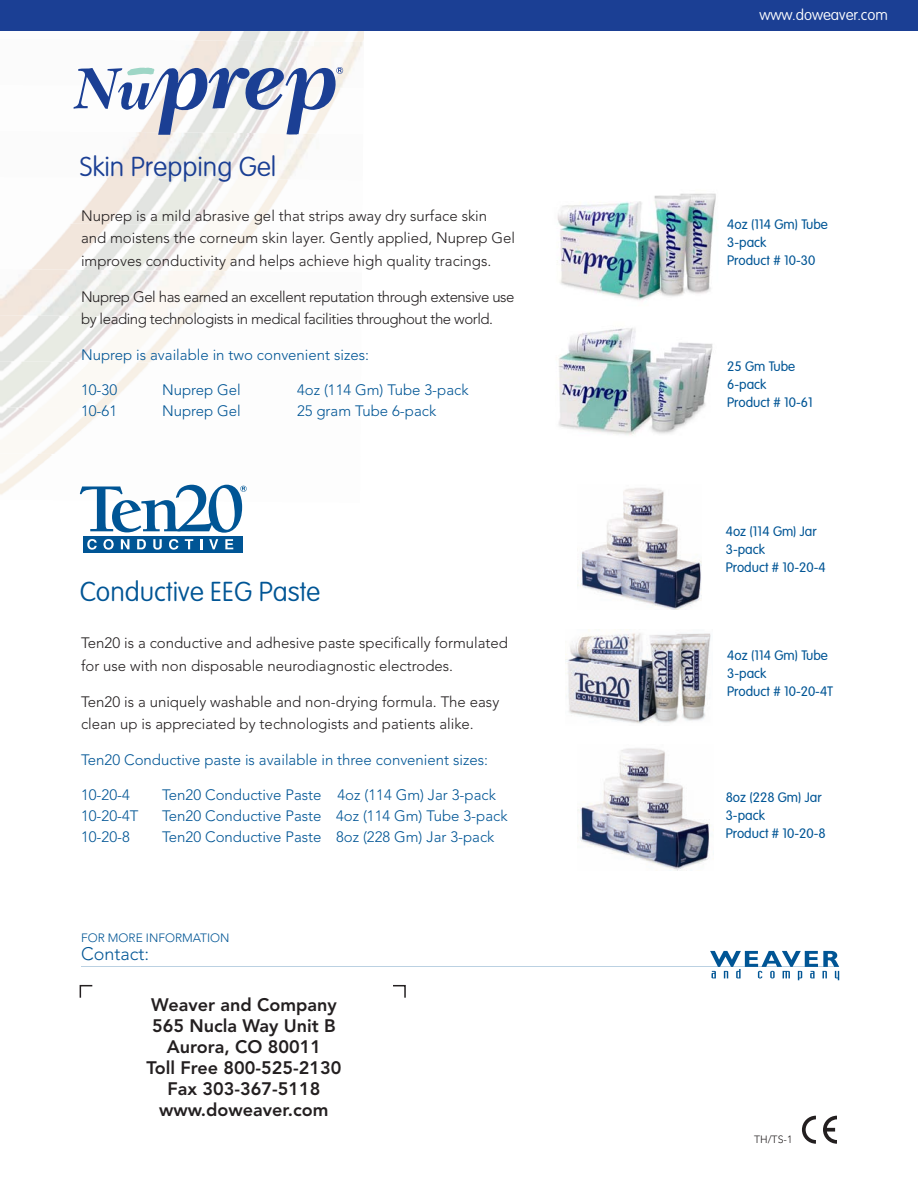
<style>
.page{position:relative;width:918px;height:1188px;background:#fff}
.page>*{position:absolute;margin:0;border:0;box-sizing:border-box;transform-origin:0 0}
.t1{font:100 27px "VAG Rounded";color:#005595}
.t2{font:100 27px "VAG Rounded";color:#1b3f94}
.t3{font:800 18px/21px "Avenir";color:#231f20;text-align:center}
.t4{font:300 18px "Avenir";color:#005595}
.t5{font:300 15px/22.5px "Avenir";color:#231f20}
.t6{font:300 15px "Avenir";color:#005595}
.t7{font:300 15px/22.5px "Avenir";letter-spacing:-.03em;color:#231f20}
.t8{font:100 15px "VAG Rounded";color:#fff}
.t9{font:300 13.5px/18px "VAG Rounded";color:#005595}
.t10{font:300 12px "Avenir";color:#005595}
.t11{font:300 10.5px "Avenir";color:#231f20}
</style>
<div class="page">
<img style="left:0;top:457px;width:230px;height:38px">
<img style="left:0;top:411px;width:102px;height:46px">
<img style="left:0;top:364px;width:148px;height:47px">
<img style="left:0;top:318px;width:188px;height:46px">
<img style="left:0;top:272px;width:225px;height:46px">
<img style="left:27px;top:226px;width:231px;height:46px">
<img style="left:70px;top:180px;width:218px;height:46px">
<img style="left:107px;top:135px;width:209px;height:45px">
<img style="left:181px;top:42px;width:182px;height:41px">
<img style="left:0;top:30px;width:364px;height:12px">
<div style="left:0;top:0;width:918px;height:30px;background:#1b3f94"></div>
<svg style="left:802px;top:1116px;width:14px;height:28px"></svg>
<svg style="left:823px;top:1116px;width:14px;height:28px"></svg>
<img style="left:557px;top:193px;width:159px;height:242px">
<img style="left:577px;top:488px;width:124px;height:121px">
<img style="left:566px;top:629px;width:145px;height:95px">
<img style="left:577px;top:748px;width:137px;height:123px">
<div style="left:83px;top:536px;width:160px;height:17px;background:#005595"></div>
<svg style="left:87px;top:539px;width:10px;height:11px"></svg>
<svg style="left:103px;top:539px;width:11px;height:11px"></svg>
<svg style="left:121px;top:539px;width:8px;height:10px"></svg>
<svg style="left:137px;top:539px;width:9px;height:10px"></svg>
<svg style="left:153px;top:539px;width:9px;height:11px"></svg>
<svg style="left:169px;top:539px;width:9px;height:11px"></svg>
<svg style="left:185px;top:539px;width:8px;height:10px"></svg>
<svg style="left:200px;top:539px;width:2px;height:10px"></svg>
<svg style="left:209px;top:539px;width:9px;height:10px"></svg>
<svg style="left:225px;top:539px;width:8px;height:10px"></svg>
<svg style="left:80px;top:485px;width:167px;height:48px"></svg>
<svg style="left:73px;top:66px;width:270px;height:69px"></svg>
<svg style="left:79px;top:951px;width:760px;height:47px"></svg>
<h1 class="t2" style="left:80px;top:151px;width:198px">Skin Prepping Gel</h1>
<p class="t5" style="left:81px;top:204px;width:436px">Nuprep is a mild abrasive gel that strips away dry surface skin and moistens the corneum skin layer. Gently applied, Nuprep Gel improves conductivity and helps achieve high quality tracings.</p>
<p class="t7" style="left:81px;top:285px;width:435px">Nuprep Gel has earned an excellent reputation through extensive use by leading technologists in medical facilities throughout the world.</p>
<p class="t6" style="left:81px;top:346px;width:290px">Nuprep is available in two convenient sizes:</p>
<p class="t6" style="left:81px;top:381px;width:38px">10-30</p>
<p class="t6" style="left:162px;top:381px;width:80px">Nuprep Gel</p>
<p class="t6" style="left:297px;top:381px;width:173px">4oz (114 Gm) Tube 3-pack</p>
<p class="t6" style="left:81px;top:402px;width:38px">10-61</p>
<p class="t6" style="left:162px;top:402px;width:80px">Nuprep Gel</p>
<p class="t6" style="left:297px;top:402px;width:141px">25 gram Tube 6-pack</p>
<h1 class="t1" style="left:80px;top:576px;width:242px">Conductive EEG Paste</h1>
<p class="t5" style="left:81px;top:632px;width:429px">Ten20 is a conductive and adhesive paste specifically formulated for use with non disposable neurodiagnostic electrodes.</p>
<p class="t5" style="left:81px;top:690px;width:420px">Ten20 is a uniquely washable and non-drying formula. The easy clean up is appreciated by technologists and patients alike.</p>
<p class="t6" style="left:81px;top:751px;width:409px">Ten20 Conductive paste is available in three convenient sizes:</p>
<p class="t6" style="left:81px;top:786px;width:50px">10-20-4</p>
<p class="t6" style="left:162px;top:786px;width:336px">Ten20 Conductive Paste 4oz (114 Gm) Jar 3-pack</p>
<p class="t6" style="left:81px;top:807px;width:59px">10-20-4T</p>
<p class="t6" style="left:162px;top:807px;width:347px">Ten20 Conductive Paste 4oz (114 Gm) Tube 3-pack</p>
<p class="t6" style="left:81px;top:828px;width:50px">10-20-8</p>
<p class="t6" style="left:162px;top:828px;width:334px">Ten20 Conductive Paste 8oz (228 Gm) Jar 3-pack</p>
<p class="t10" style="left:81px;top:930px;width:150px">FOR MORE INFORMATION</p>
<p class="t4" style="left:81px;top:943px;width:70px">Contact:</p>
<p class="t3" style="left:146px;top:995px;width:196px">Weaver and Company<br>565 Nucla Way Unit B<br>Aurora, CO 80011<br>Toll Free 800-525-2130<br>Fax 303-367-5118 www.doweaver.com</p>
<p class="t8" style="left:759px;top:6px;width:130px">www.doweaver.com</p>
<p class="t9" style="left:727px;top:215px;width:102px">4oz (114 Gm) Tube<br>3-pack<br>Product # 10-30</p>
<p class="t9" style="left:727px;top:357px;width:87px">25 Gm Tube<br>6-pack<br>Product # 10-61</p>
<p class="t9" style="left:726px;top:522px;width:101px">4oz (114 Gm) Jar<br>3-pack<br>Product # 10-20-4</p>
<p class="t9" style="left:727px;top:646px;width:107px">4oz (114 Gm) Tube<br>3-pack<br>Product # 10-20-4T</p>
<p class="t9" style="left:726px;top:789px;width:101px">8oz (228 Gm) Jar<br>3-pack<br>Product # 10-20-8</p>
<p class="t11" style="left:754px;top:1133px;width:40px">TH/TS-1</p>
</div>
